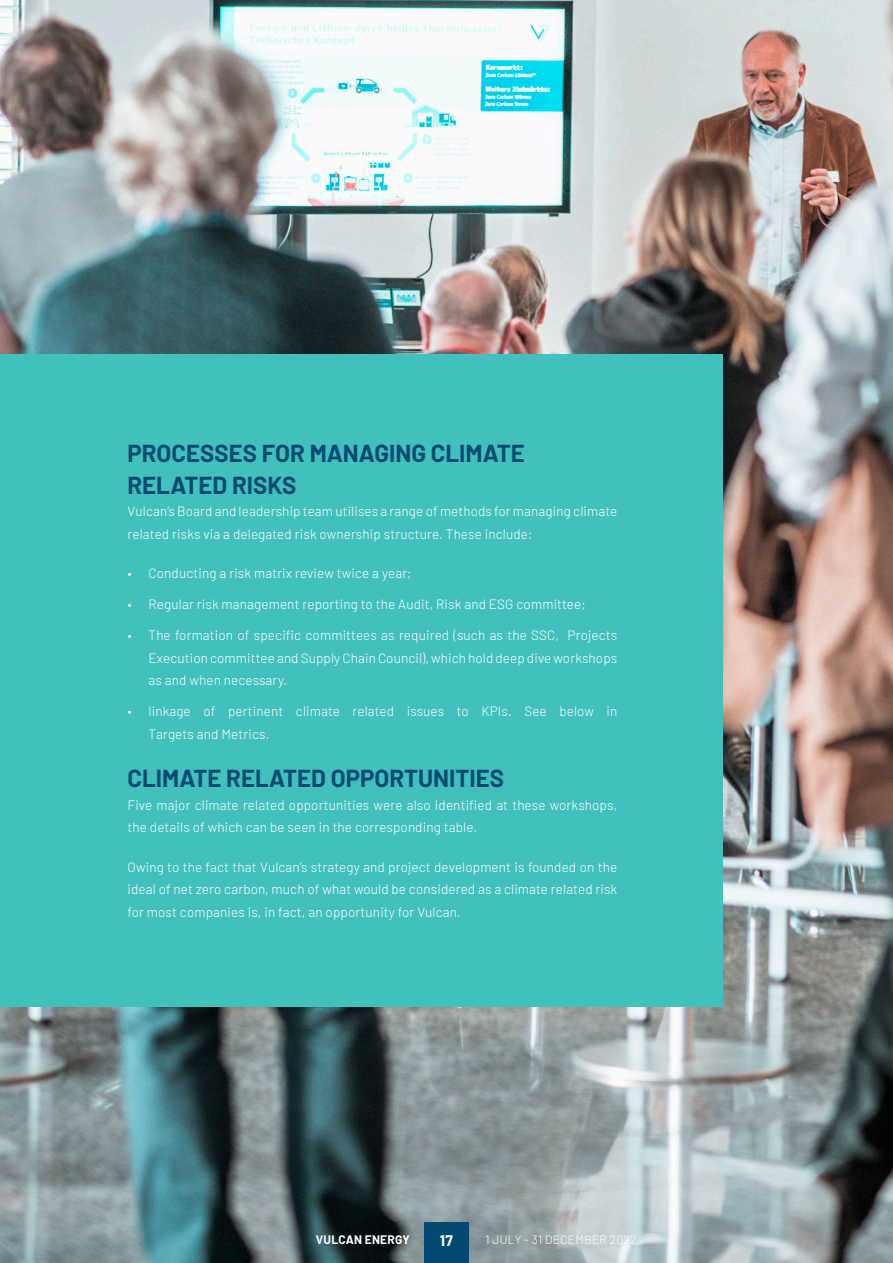
<style>
.page{position:relative;width:893px;height:1263px;background:#fff}
.page>*{position:absolute;margin:0;border:0;box-sizing:border-box;transform-origin:0 0}
.Heading_L3__Blue{font:700 24px/31.5px "Barlow";color:#024a72}
.t1{font:700 15px "Barlow";color:#fff}
.Body_Copy{font:300 13.5px/22.5px "Barlow";letter-spacing:.01em;color:#fff}
.t2{font:300 12px "Barlow";letter-spacing:.02em;color:#fff}
.t3{font:700 12px "Barlow";letter-spacing:.02em;color:#fff}
</style>
<div class="page">
<img style="left:0;top:0;width:893px;height:1263px">
<div style="left:0;top:354px;width:723px;height:652px;background:#42c0bd"></div>
<div style="left:424px;top:1222px;width:45px;height:41px;background:#024a72"></div>
<p class="Heading_L3__Blue" style="left:128px;top:436px;width:399px">PROCESSES FOR MANAGING CLIMATE<br>RELATED RISKS</p>
<p class="Body_Copy" style="left:128px;top:499px;width:491px">Vulcan’s Board and leadership team utilises a range of methods for managing climate related risks via a delegated risk ownership structure. These include:</p>
<p class="Body_Copy" style="left:128px;top:561px;width:285px">• Conducting a risk matrix review twice a year;</p>
<p class="Body_Copy" style="left:128px;top:592px;width:460px">• Regular risk management reporting to the Audit, Risk and ESG committee;</p>
<p class="Body_Copy" style="left:149px;top:623px;width:470px;text-align:justify;text-indent:-21px">• The formation of specific committees as required (such as the SSC, Projects Execution committee and Supply Chain Council), which hold deep dive workshops as and when necessary.</p>
<p class="Body_Copy" style="left:149px;top:699px;width:470px;text-indent:-21px">• linkage of pertinent climate related issues to KPIs. See below in<br>Targets and Metrics.</p>
<p class="Heading_L3__Blue" style="left:128px;top:761px;width:378px">CLIMATE RELATED OPPORTUNITIES</p>
<p class="Body_Copy" style="left:128px;top:792px;width:491px">Five major climate related opportunities were also identified at these workshops, the details of which can be seen in the corresponding table.</p>
<p class="Body_Copy" style="left:128px;top:854px;width:491px;text-align:justify">Owing to the fact that Vulcan’s strategy and project development is founded on the ideal of net zero carbon, much of what would be considered as a climate related risk for most companies is, in fact, an opportunity for Vulcan.</p>
<p class="t3" style="left:316px;top:1231px;width:95px">VULCAN ENERGY</p>
<p class="t1" style="left:440px;top:1229px;width:15px">17</p>
<p class="t2" style="left:485px;top:1231px;width:152px">1 JULY - 31 DECEMBER 2022</p>
</div>
